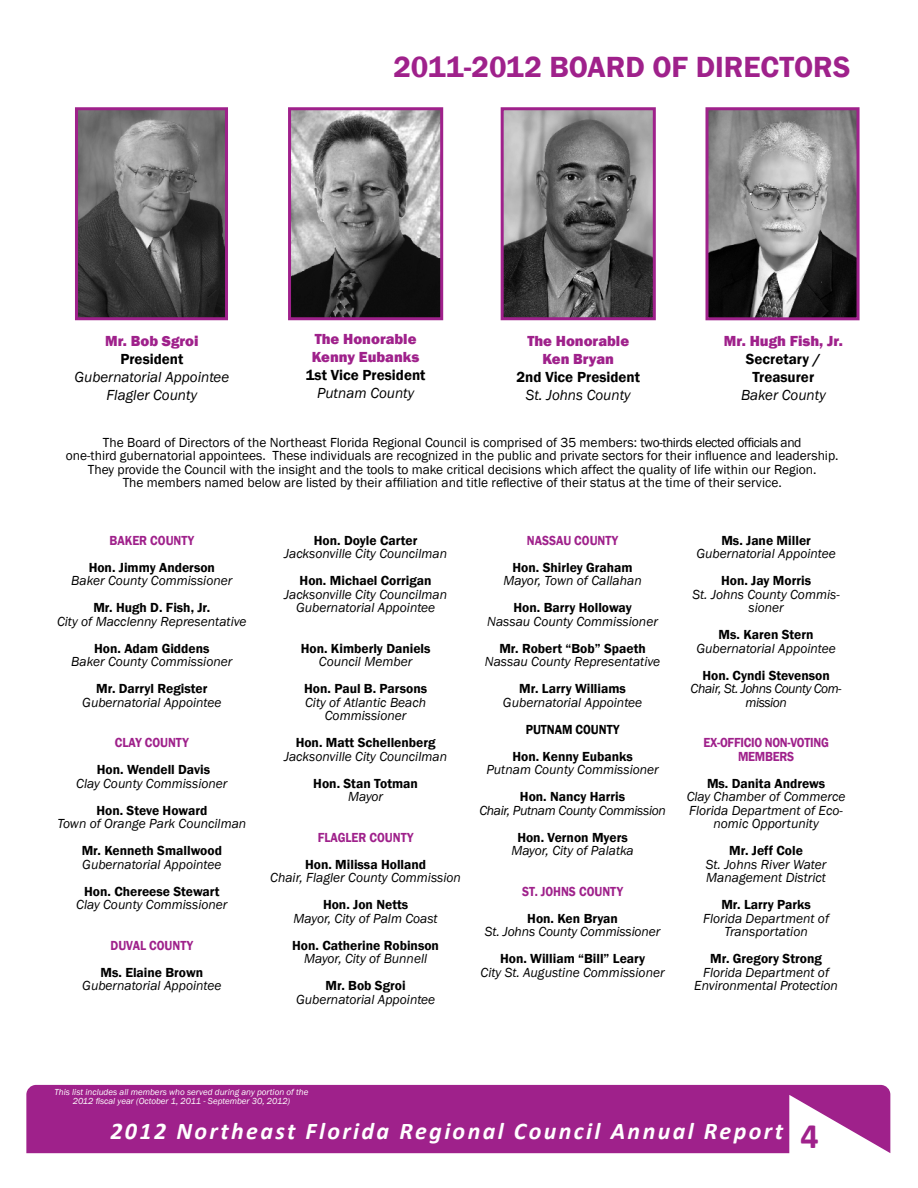
<style>
.page{position:relative;width:918px;height:1188px;background:#fff}
.page>*{position:absolute;margin:0;border:0;box-sizing:border-box;transform-origin:0 0}
.t1{font:700 36px "Calibri";color:#9f218b}
.t2{font:600 30px "Franklin Gothic";color:#9f218b}
.t3{font:italic 700 24px "Calibri";letter-spacing:.1em;color:#fff}
.t4{font:italic 15px/18px "Franklin Gothic";color:#000;text-align:center}
.t5{font:800 15px/18px "Franklin Gothic";color:#9f218b}
.t6{font:600 15px/18px "Franklin Gothic";color:#000;text-align:center}
.t7{font:italic 13.5px/13.5px "Franklin Gothic";color:#000;text-align:center}
.t8{font:600 13.5px "Franklin Gothic";color:#000}
.t9{font:13.5px/13.5px "Franklin Gothic";color:#000;text-align:center}
.t10{font:600 13.5px/13.5px "Franklin Gothic";color:#9f218b;scale:.9 1}
.t11{font:italic 13.5px/13.5px "Franklin Gothic";letter-spacing:-.035em;color:#000;text-align:center}
.t12{font:600 13.5px/27px "Franklin Gothic";color:#000;text-align:center;scale:.9 1}
.t13{font:italic 13.5px "Franklin Gothic";letter-spacing:-.025em;color:#000}
.t14{font:italic 9px/9px "Franklin Gothic";color:#fff;text-align:center}
</style>
<div class="page">
<div style="left:26px;top:1085px;width:864px;height:68px;background:#9f218b"></div>
<img style="left:709px;top:111px;width:147px;height:205px">
<div style="left:705px;top:107px;width:155px;height:213px;border:3px solid #9f218b"></div>
<img style="left:79px;top:111px;width:145px;height:205px">
<div style="left:75px;top:107px;width:153px;height:213px;border:3px solid #9f218b"></div>
<img style="left:292px;top:111px;width:147px;height:205px">
<div style="left:288px;top:107px;width:155px;height:213px;border:3px solid #9f218b"></div>
<img style="left:505px;top:111px;width:147px;height:205px">
<div style="left:501px;top:107px;width:155px;height:213px;border:3px solid #9f218b"></div>
<h2 class="t2" style="left:393px;top:48px;width:459px">2011-2012 Board Of Directors</h2>
<p class="t5" style="left:105px;top:332px;width:95px">Mr. Bob Sgroi</p>
<p class="t6" style="left:120px;top:350px;width:64px">President</p>
<p class="t4" style="left:75px;top:368px;width:156px">Gubernatorial Appointee<br>Flagler County</p>
<p class="t5" style="left:312px;top:330px;width:109px">The Honorable<br>Kenny Eubanks</p>
<p class="t6" style="left:306px;top:366px;width:121px">1st Vice President</p>
<p class="t4" style="left:317px;top:385px;width:99px">Putnam County</p>
<p class="t5" style="left:527px;top:332px;width:103px;text-align:center">The Honorable<br>Ken Bryan</p>
<p class="t6" style="left:516px;top:369px;width:125px">2nd Vice President</p>
<p class="t4" style="left:526px;top:387px;width:106px">St. Johns County</p>
<p class="t5" style="left:724px;top:332px;width:120px">Mr. Hugh Fish, Jr.</p>
<p class="t6" style="left:746px;top:350px;width:77px">Secretary /<br>Treasurer</p>
<p class="t4" style="left:741px;top:386px;width:86px">Baker County</p>
<p class="t9" style="left:66px;top:436px;width:774px">The Board of Directors of the Northeast Florida Regional Council is comprised of 35 members: two-thirds elected officials and<br>one-third gubernatorial appointees. These individuals are recognized in the public and private sectors for their influence and leadership.<br>They provide the Council with the insight and the tools to make critical decisions which affect the quality of life within our Region.<br>The members named below are listed by their affiliation and title reflective of their status at the time of their service.</p>
<p class="t10" style="left:109px;top:533px;width:96px">BAKER COUNTY</p>
<p class="t8" style="left:89px;top:559px;width:128px">Hon. Jimmy Anderson</p>
<p class="t7" style="left:71px;top:574px;width:163px">Baker County Commissioner</p>
<p class="t8" style="left:93px;top:599px;width:119px">Mr. Hugh D. Fish, Jr.</p>
<p class="t7" style="left:57px;top:615px;width:191px">City of Macclenny Representative</p>
<p class="t8" style="left:94px;top:640px;width:117px">Hon. Adam Giddens</p>
<p class="t7" style="left:71px;top:655px;width:163px">Baker County Commissioner</p>
<p class="t8" style="left:96px;top:680px;width:113px">Mr. Darryl Register</p>
<p class="t7" style="left:82px;top:696px;width:141px">Gubernatorial Appointee</p>
<p class="t10" style="left:115px;top:736px;width:84px">CLAY COUNTY</p>
<p class="t8" style="left:97px;top:761px;width:115px">Hon. Wendell Davis</p>
<p class="t7" style="left:76px;top:777px;width:153px">Clay County Commissioner</p>
<p class="t8" style="left:96px;top:802px;width:112px">Hon. Steve Howard</p>
<p class="t7" style="left:57px;top:817px;width:190px">Town of Orange Park Councilman</p>
<p class="t8" style="left:82px;top:842px;width:142px">Mr. Kenneth Smallwood</p>
<p class="t7" style="left:82px;top:858px;width:141px">Gubernatorial Appointee</p>
<p class="t8" style="left:84px;top:883px;width:137px">Hon. Chereese Stewart</p>
<p class="t7" style="left:76px;top:898px;width:153px">Clay County Commissioner</p>
<p class="t10" style="left:111px;top:938px;width:93px">DUVAL COUNTY</p>
<p class="t8" style="left:101px;top:964px;width:104px">Ms. Elaine Brown</p>
<p class="t7" style="left:82px;top:979px;width:141px">Gubernatorial Appointee</p>
<p class="t8" style="left:314px;top:532px;width:105px">Hon. Doyle Carter</p>
<p class="t7" style="left:284px;top:547px;width:165px">Jacksonville City Councilman</p>
<p class="t8" style="left:300px;top:572px;width:134px">Hon. Michael Corrigan</p>
<p class="t7" style="left:284px;top:588px;width:165px">Jacksonville City Councilman<br>Gubernatorial Appointee</p>
<p class="t8" style="left:301px;top:640px;width:131px">Hon. Kimberly Daniels</p>
<p class="t7" style="left:319px;top:655px;width:95px">Council Member</p>
<p class="t8" style="left:304px;top:680px;width:125px">Hon. Paul B. Parsons</p>
<p class="t7" style="left:305px;top:696px;width:122px">City of Atlantic Beach<br>Commissioner</p>
<p class="t8" style="left:296px;top:734px;width:141px">Hon. Matt Schellenberg</p>
<p class="t7" style="left:284px;top:750px;width:165px">Jacksonville City Councilman</p>
<p class="t8" style="left:313px;top:775px;width:106px">Hon. Stan Totman</p>
<p class="t7" style="left:348px;top:790px;width:37px">Mayor</p>
<p class="t10" style="left:318px;top:830px;width:31px">FLAGLER</p>
<p class="t10" style="left:370px;top:830px;width:50px">COUNTY</p>
<p class="t8" style="left:305px;top:856px;width:123px">Hon. Milissa Holland</p>
<p class="t7" style="left:270px;top:871px;width:192px">Chair, Flagler County Commission</p>
<p class="t8" style="left:323px;top:896px;width:87px">Hon. Jon Netts</p>
<p class="t7" style="left:294px;top:912px;width:146px">Mayor, City of Palm Coast</p>
<p class="t8" style="left:292px;top:937px;width:148px">Hon. Catherine Robinson</p>
<p class="t7" style="left:304px;top:952px;width:125px">Mayor, City of Bunnell</p>
<p class="t8" style="left:326px;top:977px;width:82px">Mr. Bob Sgroi</p>
<p class="t7" style="left:296px;top:993px;width:141px">Gubernatorial Appointee</p>
<p class="t10" style="left:527px;top:533px;width:103px">NASSAU COUNTY</p>
<p class="t8" style="left:513px;top:559px;width:122px">Hon. Shirley Graham</p>
<p class="t7" style="left:503px;top:574px;width:140px">Mayor, Town of Callahan</p>
<p class="t8" style="left:513px;top:599px;width:120px">Hon. Barry Holloway</p>
<p class="t7" style="left:487px;top:615px;width:172px">Nassau County Commissioner</p>
<p class="t8" style="left:499px;top:640px;width:148px">Mr. Robert “Bob” Spaeth</p>
<p class="t7" style="left:485px;top:655px;width:177px">Nassau County Representative</p>
<p class="t8" style="left:519px;top:680px;width:108px">Mr. Larry Williams</p>
<p class="t7" style="left:503px;top:696px;width:141px">Gubernatorial Appointee</p>
<p class="t12" style="left:512px;top:716px;width:135px">PUTNAM COUNTY<br>Hon. Kenny Eubanks</p>
<p class="t7" style="left:486px;top:763px;width:174px">Putnam County Commissioner</p>
<p class="t8" style="left:520px;top:789px;width:107px">Hon. Nancy Harris</p>
<p class="t13" style="left:479px;top:802px;width:188px">Chair, Putnam County Commission</p>
<p class="t8" style="left:517px;top:829px;width:112px">Hon. Vernon Myers</p>
<p class="t7" style="left:511px;top:844px;width:124px">Mayor, City of Palatka</p>
<p class="t10" style="left:522px;top:885px;width:114px">ST. JOHNS COUNTY</p>
<p class="t8" style="left:527px;top:910px;width:92px">Hon. Ken Bryan</p>
<p class="t7" style="left:485px;top:925px;width:177px">St. Johns County Commissioner</p>
<p class="t8" style="left:500px;top:951px;width:147px">Hon. William “Bill” Leary</p>
<p class="t7" style="left:481px;top:966px;width:186px">City St. Augustine Commissioner</p>
<p class="t8" style="left:721px;top:532px;width:91px">Ms. Jane Miller</p>
<p class="t7" style="left:697px;top:547px;width:141px">Gubernatorial Appointee</p>
<p class="t8" style="left:721px;top:572px;width:92px">Hon. Jay Morris</p>
<p class="t7" style="left:693px;top:588px;width:149px">St. Johns County Commis&shy;sioner</p>
<p class="t8" style="left:719px;top:626px;width:97px">Ms. Karen Stern</p>
<p class="t7" style="left:697px;top:642px;width:141px">Gubernatorial Appointee</p>
<p class="t8" style="left:702px;top:667px;width:129px">Hon. Cyndi Stevenson</p>
<p class="t11" style="left:691px;top:682px;width:153px">Chair, St. Johns County Com&shy;mission</p>
<p class="t10" style="left:703px;top:736px;width:26px">EX-OFFI</p>
<p class="t10" style="left:738px;top:736px;width:88px;text-indent:6px">CIO NON-VOTING<br>MEMBERS</p>
<p class="t8" style="left:707px;top:775px;width:120px">Ms. Danita Andrews</p>
<p class="t7" style="left:687px;top:790px;width:160px">Clay Chamber of Commerce<br>Florida Department of Eco&shy;nomic Opportunity</p>
<p class="t8" style="left:729px;top:842px;width:75px">Mr. Jeff Cole</p>
<p class="t7" style="left:706px;top:858px;width:122px;text-align:left">St. Johns River Water<br>Management District</p>
<p class="t8" style="left:721px;top:896px;width:91px">Mr. Larry Parks</p>
<p class="t7" style="left:703px;top:912px;width:127px">Florida Department of<br>Transportation</p>
<p class="t8" style="left:710px;top:950px;width:113px">Mr. Gregory Strong</p>
<p class="t7" style="left:694px;top:966px;width:145px">Florida Department of<br>Environmental Protection</p>
<p class="t14" style="left:55px;top:1088px;width:256px">This list includes all members who served during any portion of the<br>2012 fiscal year (October 1, 2011 - September 30, 2012)</p>
<h3 class="t3" style="left:110px;top:1115px;width:674px">2012 Northeast Florida Regional Council Annual Report</h3>
<h1 class="t1" style="left:800px;top:1113px;width:20px">4</h1>
</div>
